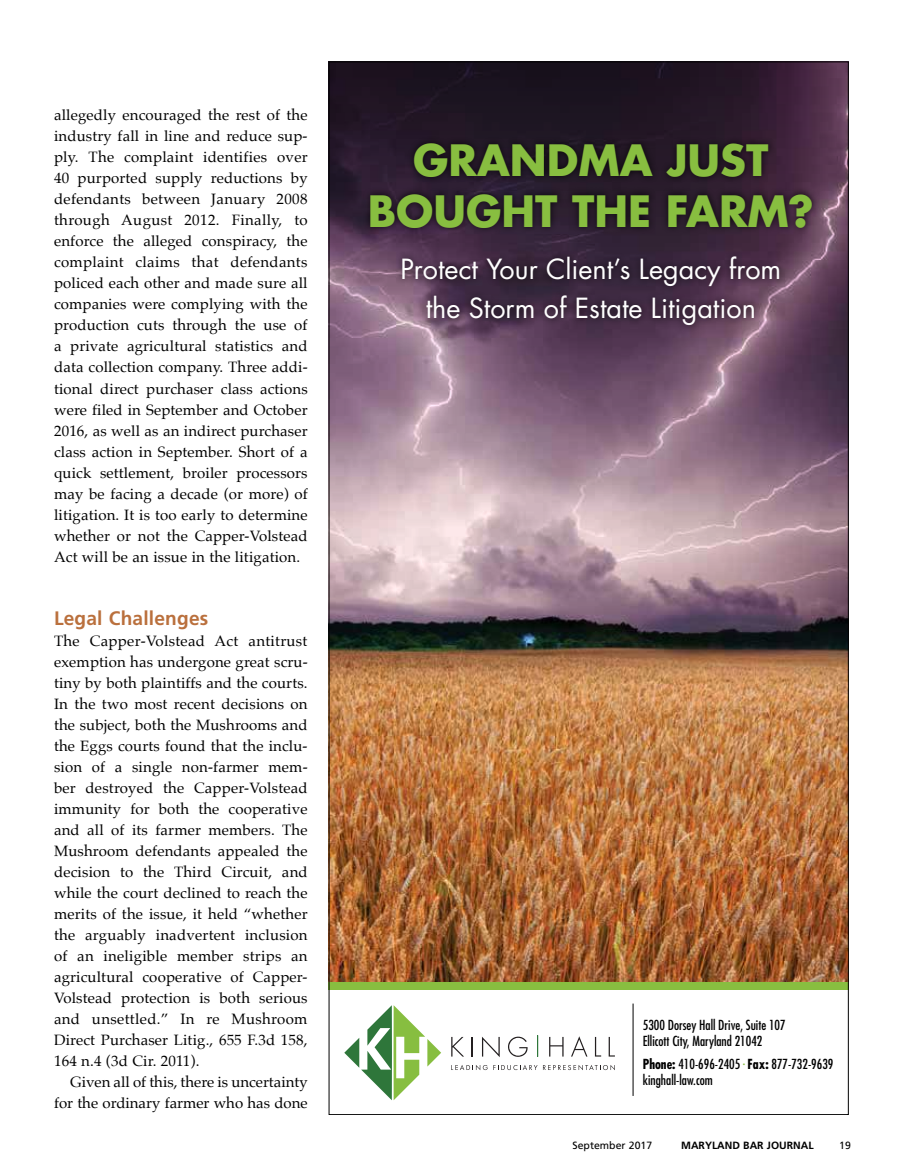
<style>
.page{position:relative;width:905px;height:1175px;background:#fff}
.page>*{position:absolute;margin:0;border:0;box-sizing:border-box;transform-origin:0 0}
.t1{font:700 42px/50.4px "Futura LT";color:#88be40;text-align:center}
.t2{font:27px/39px "Futura LT";color:#fff;text-align:center}
.t3{font:700 19.5px "Frutiger";letter-spacing:.01em;color:#ba703d}
.t4{font:15px/21px "Palatino";letter-spacing:.01em;color:#000;text-align:justify}
.t5{font:condensed 13.5px/16.2px "Futura LT";color:#000}
.t6{font:700 10.5px "Frutiger";color:#000}
.t7{font:10.5px "Frutiger";color:#000}
.s1{font-weight:700}
</style>
<div class="page">
<img style="left:330px;top:64px;width:516px;height:918px">
<div style="left:328px;top:982px;width:520px;height:8px;background:#88be40"></div>
<svg style="left:344px;top:1005px;width:97px;height:95px"></svg>
<svg style="left:451px;top:1036px;width:13px;height:20px"></svg>
<svg style="left:471px;top:1037px;width:1px;height:19px"></svg>
<svg style="left:482px;top:1037px;width:17px;height:20px"></svg>
<svg style="left:508px;top:1036px;width:19px;height:20px"></svg>
<svg style="left:549px;top:1036px;width:14px;height:20px"></svg>
<svg style="left:571px;top:1036px;width:16px;height:20px"></svg>
<svg style="left:595px;top:1036px;width:6px;height:20px"></svg>
<svg style="left:608px;top:1036px;width:7px;height:20px"></svg>
<svg style="left:537px;top:1035px;width:1px;height:21px"></svg>
<svg style="left:451px;top:1065px;width:36px;height:5px"></svg>
<svg style="left:493px;top:1065px;width:44px;height:5px"></svg>
<svg style="left:543px;top:1065px;width:72px;height:5px"></svg>
<hr style="left:632px;top:1003px;width:1px;height:92px;background:#000">
<div style="left:363px;top:136px;width:456px;height:197px;background:#000;opacity:.75"></div>
<p class="t4" style="left:54px;top:105px;width:255px">allegedly encouraged the rest of the industry fall in line and reduce sup&shy;ply. The complaint identifies over 40 purported supply reductions by defendants between January 2008 through August 2012. Finally, to enforce the alleged conspiracy, the complaint claims that defendants policed each other and made sure all companies were complying with the production cuts through the use of a private agricultural statistics and data collection company. Three addi&shy;tional direct purchaser class actions were filed in September and October 2016, as well as an indirect purchaser class action in September. Short of a quick settlement, broiler processors may be facing a decade (or more) of litigation. It is too early to determine whether or not the Capper-Volstead Act will be an issue in the litigation.</p>
<h3 class="t3" style="left:54px;top:607px;width:156px">Legal Challenges</h3>
<p class="t4" style="left:54px;top:630px;width:255px">The Capper-Volstead Act antitrust exemption has undergone great scru&shy;tiny by both plaintiffs and the courts.<br>In the two most recent decisions on the subject, both the Mushrooms and the Eggs courts found that the inclu&shy;sion of a single non-farmer mem&shy;ber destroyed the Capper-Volstead immunity for both the cooperative and all of its farmer members. The Mushroom defendants appealed the decision to the Third Circuit, and while the court declined to reach the merits of the issue, it held “whether the arguably inadvertent inclusion of an ineligible member strips an agricultural cooperative of Capper-Volstead protection is both serious and unsettled.” In re Mushroom Direct Purchaser Litig., 655 F.3d 158, 164 n.4 (3d Cir. 2011).</p>
<p class="t4" style="left:54px;top:1071px;width:255px;text-align:right">Given all of this, there is uncertainty for the ordinary farmer who has done</p>
<h1 class="t1" style="left:368px;top:135px;width:447px">GRANDMA JUST<br>BOUGHT THE FARM?</h1>
<h2 class="t2" style="left:400px;top:250px;width:382px">Protect Your Client’s Legacy from the Storm of Estate Litigation</h2>
<p class="t5" style="left:642px;top:1016px;width:144px">5300 Dorsey Hall Drive, Suite 107<br>Ellicott City, Maryland 21042</p>
<p class="t5" style="left:642px;top:1055px;width:192px"><span class="s1">Phone:</span> 410-696-2405 <sup>•</sup> <span class="s1">Fax:</span> 877-732-9639 kinghall-law.com</p>
<p class="t7" style="left:572px;top:1139px;width:81px">September 2017</p>
<p class="t6" style="left:681px;top:1139px;width:134px">MARYLAND BAR JOURNAL</p>
<p class="t7" style="left:839px;top:1139px;width:13px">19</p>
</div>
